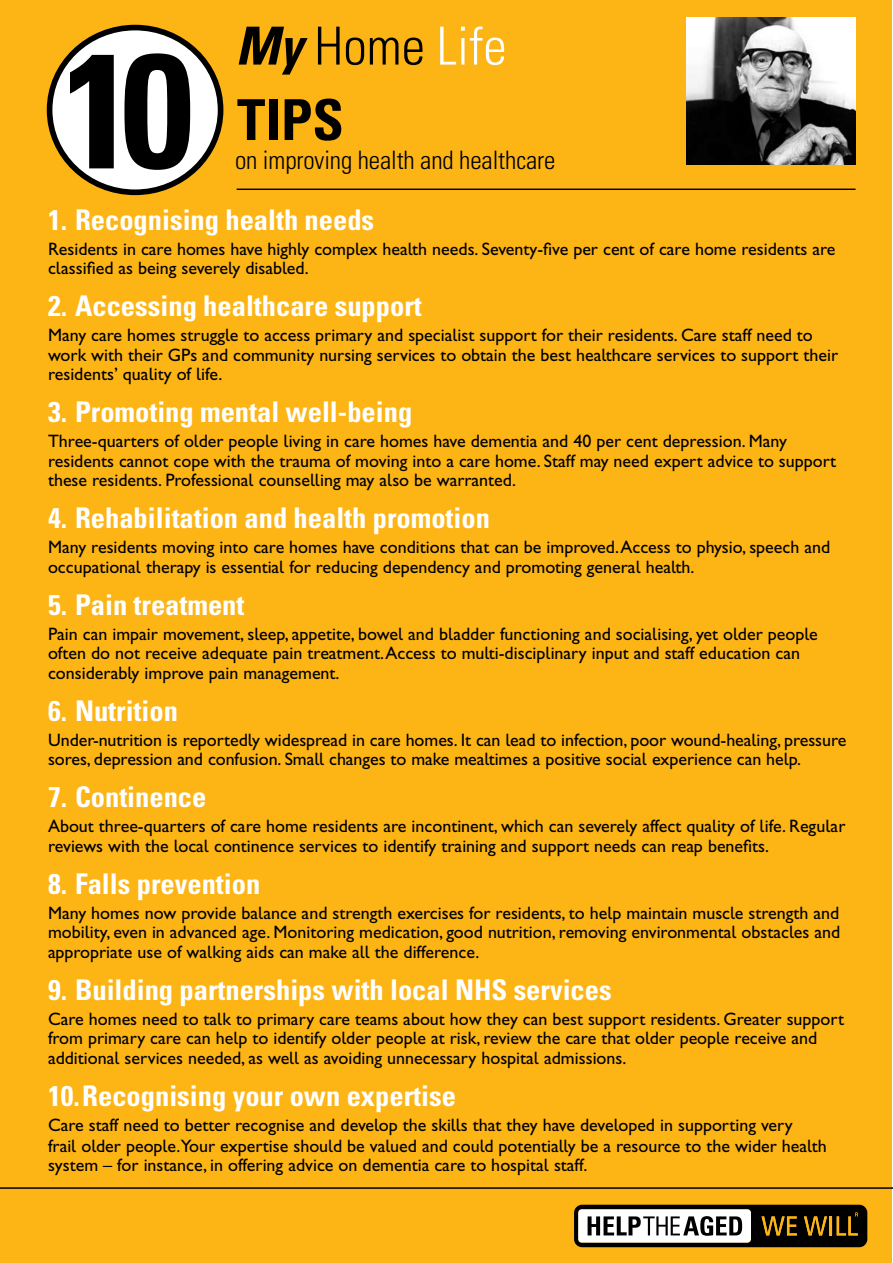
<style>
.page{position:relative;width:893px;height:1263px;background:#fff}
.page>*{position:absolute;margin:0;border:0;box-sizing:border-box;transform-origin:0 0}
.t1{font:700 condensed 162.6px "Univers";color:#000}
.t2{font:700 condensed 56.55px "Univers";color:#000}
.t3{font:300 condensed 52.5px "Univers";color:#000}
.t4{font:700 condensed 28.5px "Univers";color:#fff}
.t5{font:300 condensed 25.35px "Univers";letter-spacing:-.005em;color:#000}
.t6{font:18px/19.5px "Gill Sans Hta";color:#000}
.s1{font-weight:700;font-style:italic}
.s2{color:#fff}
</style>
<div class="page">
<div style="left:0;top:0;width:892px;height:1263px;background:#fdb415"></div>
<div style="left:50px;top:28px;width:171px;height:164px;background:#fff;border-radius:50%"></div>
<div style="left:47px;top:25px;width:176px;height:170px;border:6px solid #000;border-radius:50%"></div>
<hr style="left:237px;top:189px;width:618px;height:1px;background:#000">
<hr style="left:0;top:1187px;width:893px;height:2px;background:#000">
<svg style="left:574px;top:1205px;width:293px;height:42px;background:#6a665b"></svg>
<img style="left:687px;top:17px;width:168px;height:147px">
<h1 class="t1" style="left:62px;top:11px;width:133px">10</h1>
<h3 class="t3" style="left:235px;top:15px;width:273px"><span class="s1">My</span> Home <span class="s2">Life</span></h3>
<h2 class="t2" style="left:237px;top:85px;width:104px">TI PS</h2>
<h3 class="t5" style="left:235px;top:145px;width:322px">on improving health and healthcare</h3>
<h3 class="t4" style="left:48px;top:202px;width:328px">1. Recognising health needs</h3>
<p class="t6" style="left:48px;top:239px;width:789px">Residents in care homes have highly complex health needs. Seventy-five per cent of care home residents are classified as being severely disabled.</p>
<h3 class="t4" style="left:48px;top:288px;width:375px">2. Accessing healthcare support</h3>
<p class="t6" style="left:48px;top:325px;width:792px">Many care homes struggle to access primary and specialist support for their residents. Care staff need to work with their GPs and community nursing services to obtain the best healthcare services to support their residents’ quality of life.</p>
<h3 class="t4" style="left:48px;top:394px;width:366px">3. Promoting mental well-being</h3>
<p class="t6" style="left:48px;top:431px;width:790px">Three-quarters of older people living in care homes have dementia and 40 per cent depression. Many residents cannot cope with the trauma of moving into a care home. Staff may need expert advice to support these residents. Professional counselling may also be warranted.</p>
<h3 class="t4" style="left:48px;top:500px;width:443px">4. Rehabilitation and health promotion</h3>
<p class="t6" style="left:48px;top:537px;width:784px">Many residents moving into care homes have conditions that can be improved. Access to physio, speech and occupational therapy is essential for reducing dependency and promoting general health.</p>
<h3 class="t4" style="left:48px;top:587px;width:198px">5. Pain treatment</h3>
<p class="t6" style="left:48px;top:624px;width:771px">Pain can impair movement, sleep, appetite, bowel and bladder functioning and socialising, yet older people often do not receive adequate pain treatment. Access to multi-disciplinary input and staff education can considerably improve pain management.</p>
<h3 class="t4" style="left:48px;top:693px;width:131px">6. Nutrition</h3>
<p class="t6" style="left:48px;top:730px;width:800px">Under-nutrition is reportedly widespread in care homes. It can lead to infection, poor wound-healing, pressure sores, depression and confusion. Small changes to make mealtimes a positive social experience can help.</p>
<h3 class="t4" style="left:48px;top:779px;width:160px">7. Continence</h3>
<p class="t6" style="left:48px;top:816px;width:799px">About three-quarters of care home residents are incontinent, which can severely affect quality of life. Regular reviews with the local continence services to identify training and support needs can reap benefits.</p>
<h3 class="t4" style="left:48px;top:866px;width:214px">8. Falls prevention</h3>
<p class="t6" style="left:48px;top:903px;width:794px;text-align:justify">Many homes now provide balance and strength exercises for residents, to help maintain muscle strength and mobility, even in advanced age. Monitoring medication, good nutrition, removing environmental obstacles and appropriate use of walking aids can make all the difference.</p>
<h3 class="t4" style="left:48px;top:972px;width:565px">9. Building partnerships with local NHS services</h3>
<p class="t6" style="left:48px;top:1009px;width:797px">Care homes need to talk to primary care teams about how they can best support residents. Greater support from primary care can help to identify older people at risk, review the care that older people receive and additional services needed, as well as avoiding unnecessary hospital admissions.</p>
<h3 class="t4" style="left:48px;top:1078px;width:409px">10.Recognising your own expertise</h3>
<p class="t6" style="left:48px;top:1115px;width:780px;line-height:20.2px">Care staff need to better recognise and develop the skills that they have developed in supporting very<br>frail older people.Your expertise should be valued and could potentially be a resource to the wider health system – for instance, in offering advice on dementia care to hospital staff.</p>
</div>
